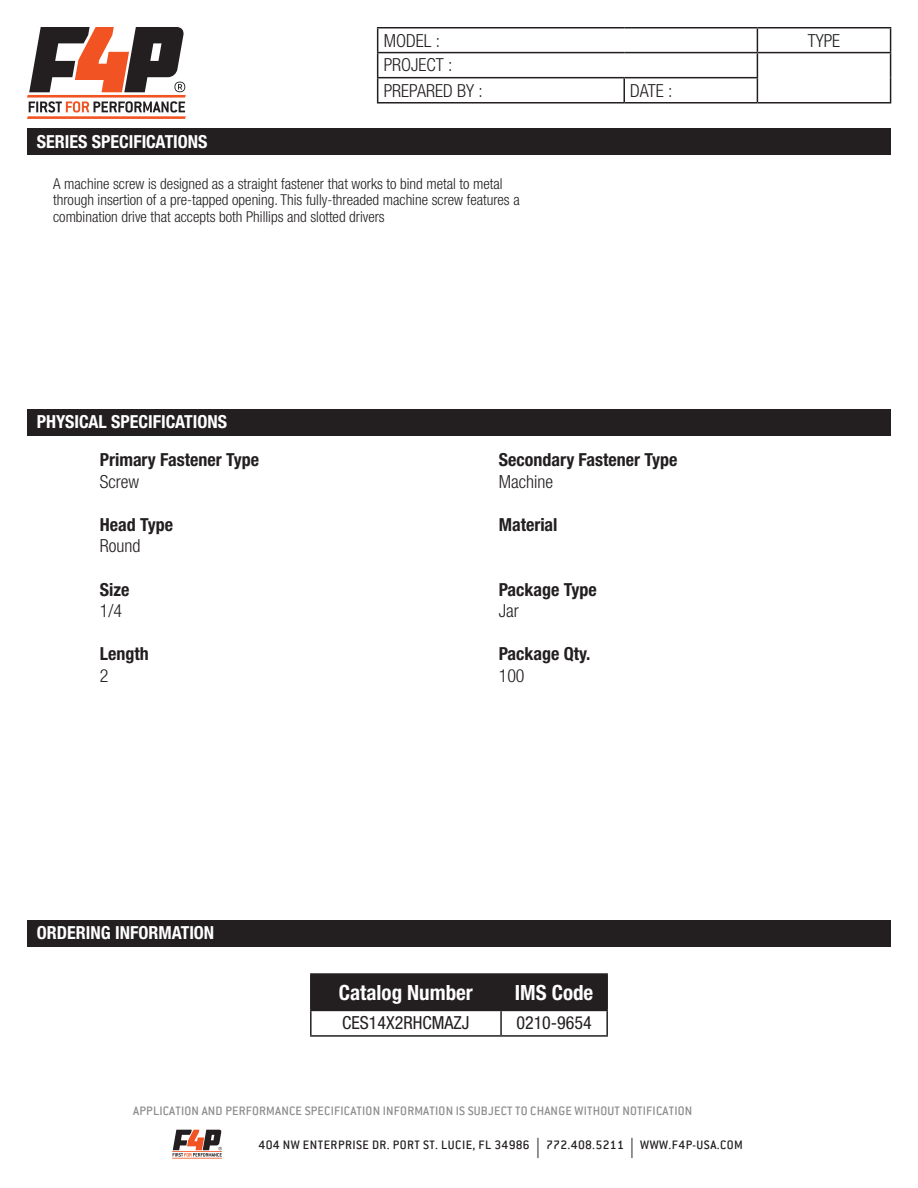
<style>
.page{position:relative;width:918px;height:1188px;background:#fff}
.page>*{position:absolute;margin:0;border:0;box-sizing:border-box;transform-origin:0 0}
.t1{font:700 condensed 21px "Helvetica Neue LT Std";color:#fff}
.t2{font:700 condensed 18px "Helvetica Neue LT Std";color:#231f20}
.t3{font:300 condensed 18px/25px "Helvetica Neue LT Std";color:#231f20}
.t4{font:700 condensed 18px "Helvetica Neue LT Std";color:#fff}
.t5{font:condensed 18px "Helvetica Neue LT Std";color:#231f20}
.t6{font:300 condensed 15px/16.5px "Helvetica Neue LT Std";color:#231f20}
.t7{font:500 13.5px "Conduit ITC";letter-spacing:.015em;color:#8b8c8e}
.t8{font:500 13.5px "Conduit ITC";letter-spacing:.035em;color:#231f20}
.s1{font-family:"Myriad Pro";font-weight:400;font-size:20.25px}
</style>
<div class="page">
<svg style="left:27px;top:27px;width:159px;height:92px"></svg>
<hr style="left:172px;top:1151px;width:50px;height:1px;background:#f15422">
<hr style="left:172px;top:1158px;width:50px;height:1px;background:#f15422">
<svg style="left:173px;top:1130px;width:49px;height:27px"></svg>
<hr style="left:377px;top:27px;width:247px;height:1px;background:#231f20">
<hr style="left:624px;top:27px;width:133px;height:1px;background:#231f20">
<hr style="left:757px;top:27px;width:134px;height:1px;background:#231f20">
<hr style="left:377px;top:52px;width:247px;height:1px;background:#231f20">
<hr style="left:624px;top:52px;width:133px;height:1px;background:#231f20">
<hr style="left:757px;top:52px;width:134px;height:1px;background:#231f20">
<hr style="left:377px;top:77px;width:247px;height:1px;background:#231f20">
<svg style="left:377px;top:28px;width:1px;height:74px"></svg>
<hr style="left:624px;top:77px;width:134px;height:1px;background:#231f20">
<hr style="left:623px;top:78px;width:2px;height:24px;background:#231f20">
<svg style="left:757px;top:28px;width:1px;height:74px"></svg>
<svg style="left:890px;top:28px;width:1px;height:74px"></svg>
<hr style="left:377px;top:102px;width:247px;height:2px;background:#231f20">
<hr style="left:624px;top:102px;width:133px;height:2px;background:#231f20">
<hr style="left:757px;top:102px;width:134px;height:2px;background:#231f20">
<div style="left:27px;top:129px;width:864px;height:26px;background:#231f20"></div>
<div style="left:27px;top:410px;width:864px;height:26px;background:#231f20"></div>
<div style="left:27px;top:921px;width:864px;height:26px;background:#231f20"></div>
<div style="left:312px;top:975px;width:294px;height:35px;background:#231f20"></div>
<hr style="left:310px;top:973px;width:191px;height:2px;background:#231f20">
<hr style="left:310px;top:975px;width:2px;height:35px;background:#231f20">
<hr style="left:501px;top:973px;width:107px;height:2px;background:#231f20">
<hr style="left:500px;top:975px;width:2px;height:35px;background:#231f20">
<hr style="left:606px;top:975px;width:2px;height:35px;background:#231f20">
<hr style="left:310px;top:1010px;width:191px;height:1px;background:#231f20">
<hr style="left:310px;top:1011px;width:2px;height:24px;background:#231f20">
<hr style="left:501px;top:1010px;width:107px;height:1px;background:#231f20">
<hr style="left:500px;top:1011px;width:2px;height:24px;background:#231f20">
<hr style="left:606px;top:1011px;width:2px;height:24px;background:#231f20">
<hr style="left:310px;top:1035px;width:191px;height:2px;background:#231f20">
<hr style="left:501px;top:1035px;width:107px;height:2px;background:#231f20">
<p class="t4" style="left:37px;top:131px;width:172px">SERIES SPECIFICATIONS</p>
<p class="t3" style="left:384px;top:28px;width:58px">MODEL :</p>
<p class="t3" style="left:808px;top:28px;width:34px">TYPE</p>
<p class="t3" style="left:384px;top:52px;width:101px">PROJECT :<br>PREPARED BY :</p>
<p class="t3" style="left:630px;top:78px;width:44px">DATE :</p>
<p class="t6" style="left:53px;top:175px;width:468px">A machine screw is designed as a straight fastener that works to bind metal to metal through insertion of a pre-tapped opening. This fully-threaded machine screw features a combination drive that accepts both Phillips and slotted drivers</p>
<p class="t4" style="left:37px;top:410px;width:192px">PHYSICAL SPECIFICATIONS</p>
<p class="t2" style="left:100px;top:449px;width:161px">Primary Fastener Type</p>
<p class="t3" style="left:100px;top:469px;width:41px">Screw</p>
<p class="t2" style="left:100px;top:514px;width:75px">Head Type</p>
<p class="t3" style="left:100px;top:533px;width:42px">Round</p>
<p class="t2" style="left:100px;top:578px;width:31px">Size</p>
<p class="t3" style="left:100px;top:598px;width:24px">1/4</p>
<p class="t2" style="left:100px;top:643px;width:50px">Length</p>
<p class="t3" style="left:100px;top:663px;width:10px">2</p>
<p class="t2" style="left:499px;top:449px;width:180px">Secondary Fastener Type</p>
<p class="t3" style="left:499px;top:469px;width:56px">Machine</p>
<p class="t2" style="left:499px;top:514px;width:60px">Material</p>
<p class="t2" style="left:499px;top:578px;width:100px">Package Type</p>
<p class="t3" style="left:499px;top:598px;width:21px">Jar</p>
<p class="t2" style="left:499px;top:643px;width:93px">Package Qty.</p>
<p class="t3" style="left:499px;top:663px;width:27px">100</p>
<p class="t4" style="left:37px;top:921px;width:179px">ORDERING INFORMATION</p>
<h1 class="t1" style="left:339px;top:980px;width:136px">Catalog Number</h1>
<h1 class="t1" style="left:515px;top:980px;width:80px">IMS Code</h1>
<p class="t5" style="left:342px;top:1013px;width:129px">CES14X2RHCMAZJ</p>
<p class="t5" style="left:516px;top:1013px;width:77px">0210-9654</p>
<p class="t7" style="left:133px;top:1103px;width:561px">APPLICATION AND PERFORMANCE SPECIFICATION INFORMATION IS SUBJECT TO CHANGE WITHOUT NOTIFICATION</p>
<p class="t8" style="left:259px;top:1137px;width:486px">404 NW ENTERPRISE DR. PORT ST. LUCIE, FL 34986 <span class="s1">|</span> 772.408.5211 <span class="s1">|</span> WWW.F4P-USA.COM</p>
</div>
